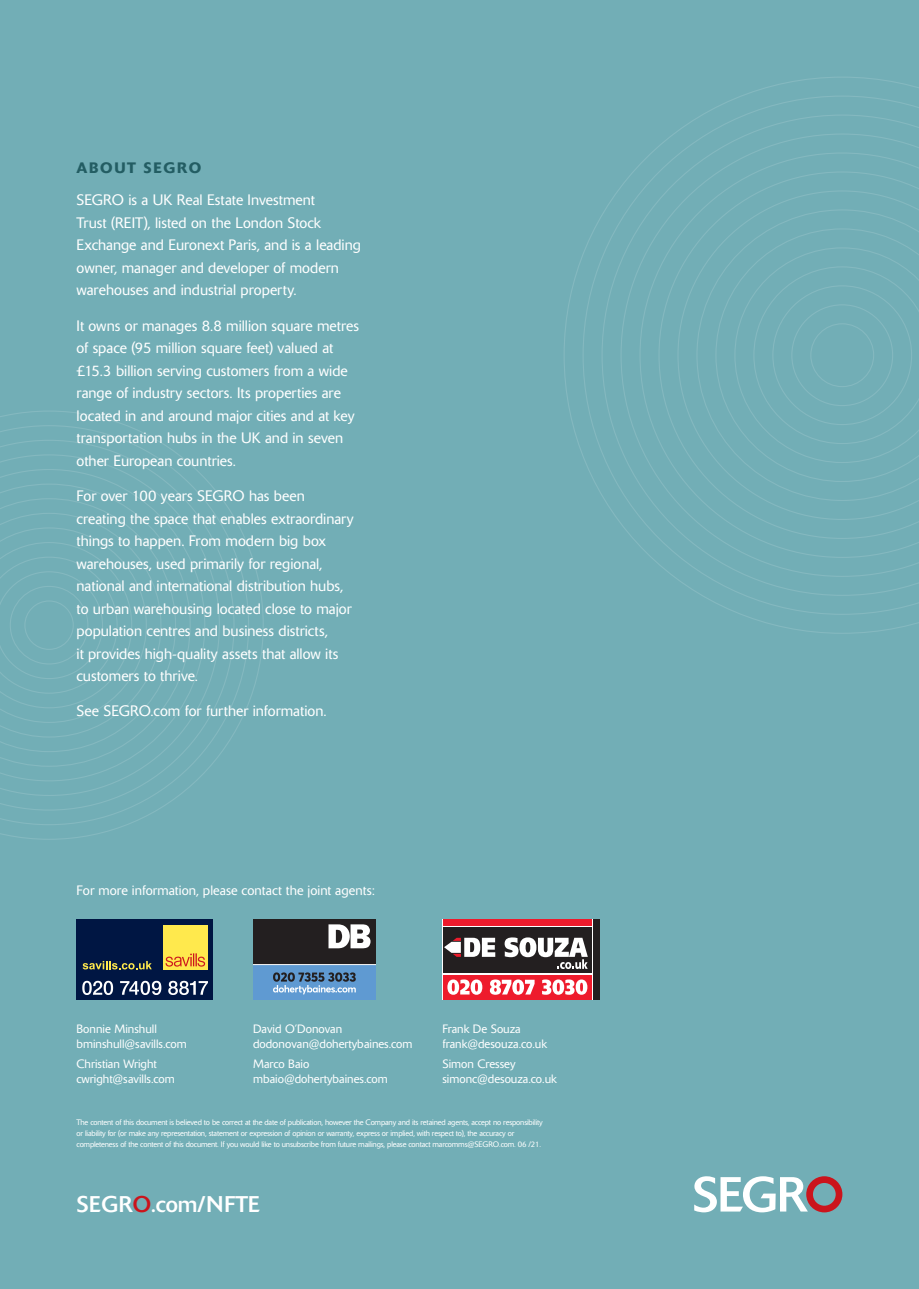
<style>
.page{position:relative;width:919px;height:1289px;background:#fff}
.page>*{position:absolute;margin:0;border:0;box-sizing:border-box;transform-origin:0 0}
.t1{font:22.5px "Delta BQ";letter-spacing:.02em;color:#fff}
.t2{font:300 15px/22.5px "Delta BQ";letter-spacing:.005em;color:#fff}
.t3{font:500 15px "Delta BQ";letter-spacing:.11em;color:#235d63}
.t4{font:300 13.5px "Delta BQ";letter-spacing:.005em;color:#fff}
.t5{font:300 12px/15px "Delta BQ";color:#fff}
.t6{font:300 7.8px/10.9px "Delta BQ";letter-spacing:-.02em;color:#fff}
.s1{color:#cb141c}
</style>
<div class="page">
<div style="left:0;top:0;width:918px;height:1288px;background:#72aeb6"></div>
<svg style="left:0;top:411px;width:264px;height:429px"></svg>
<div style="left:77px;top:919px;width:136px;height:80px;background:#001643"></div>
<div style="left:163px;top:924px;width:44px;height:45px;background:#ffe94d"></div>
<svg style="left:165px;top:953px;width:40px;height:13px"></svg>
<svg style="left:83px;top:960px;width:69px;height:9px"></svg>
<svg style="left:82px;top:980px;width:31px;height:15px"></svg>
<svg style="left:120px;top:980px;width:41px;height:15px"></svg>
<svg style="left:168px;top:980px;width:40px;height:15px"></svg>
<svg style="left:442px;top:919px;width:151px;height:80px"></svg>
<div style="left:443px;top:927px;width:148px;height:46px;background:#231f20"></div>
<div style="left:443px;top:975px;width:148px;height:24px;background:#ee1b2c"></div>
<div style="left:443px;top:919px;width:148px;height:6px;background:#ee1b2c"></div>
<div style="left:593px;top:919px;width:7px;height:80px;background:#231f20"></div>
<svg style="left:447px;top:979px;width:35px;height:15px"></svg>
<svg style="left:490px;top:979px;width:44px;height:15px"></svg>
<svg style="left:542px;top:979px;width:45px;height:15px"></svg>
<svg style="left:504px;top:937px;width:83px;height:32px"></svg>
<svg style="left:444px;top:937px;width:51px;height:19px"></svg>
<div style="left:253px;top:964px;width:123px;height:36px;background:#5f9ad2"></div>
<div style="left:253px;top:919px;width:123px;height:45px;background:#231f20"></div>
<svg style="left:328px;top:924px;width:42px;height:24px"></svg>
<hr style="left:253px;top:964px;width:123px;height:1px;background:#fff">
<svg style="left:273px;top:972px;width:83px;height:22px"></svg>
<svg style="left:694px;top:1176px;width:148px;height:36px"></svg>
<svg style="left:564px;top:77px;width:354px;height:557px"></svg>
<p class="t3" style="left:77px;top:158px;width:126px">ABOUT SEGRO</p>
<p class="t2" style="left:77px;top:189px;width:286px">SEGRO is a UK Real Estate Investment<br>Trust (REIT), listed on the London Stock Exchange and Euronext Paris, and is a leading owner, manager and developer of modern warehouses and industrial property.</p>
<p class="t2" style="left:77px;top:314px;width:284px">It owns or manages 8.8 million square metres of space (95 million square feet) valued at £15.3 billion serving customers from a wide range of industry sectors. Its properties are located in and around major cities and at key transportation hubs in the UK and in seven other European countries.</p>
<p class="t2" style="left:77px;top:484px;width:279px">For over 100 years SEGRO has been creating the space that enables extraordinary things to happen. From modern big box warehouses, used primarily for regional, national and international distribution hubs, to urban warehousing located close to major population centres and business districts,<br>it provides high-quality assets that allow its customers to thrive.</p>
<p class="t2" style="left:77px;top:700px;width:251px">See SEGRO.com for further information.</p>
<p class="t4" style="left:77px;top:882px;width:300px">For more information, please contact the joint agents:</p>
<p class="t5" style="left:77px;top:1021px;width:112px">Bonnie Minshull bminshull@savills.com</p>
<p class="t5" style="left:77px;top:1055px;width:100px">Christian Wright cwright@savills.com</p>
<p class="t5" style="left:253px;top:1021px;width:161px">David O’Donovan dodonovan@dohertybaines.com</p>
<p class="t5" style="left:253px;top:1055px;width:136px">Marco Baio mbaio@dohertybaines.com</p>
<p class="t5" style="left:442px;top:1021px;width:106px">Frank De Souza frank@desouza.co.uk</p>
<p class="t5" style="left:442px;top:1055px;width:116px">Simon Cressey simonc@desouza.co.uk</p>
<p class="t6" style="left:77px;top:1117px;width:467px">The content of this document is believed to be correct at the date of publication, however the Company and its retained agents, accept no responsibility or liability for (or make any representation, statement or expression of opinion or warranty, express or implied, with respect to), the accuracy or completeness of the content of this document. If you would like to unsubscribe from future mailings, please contact marcomms@SEGRO.com. 06 /21.</p>
<h1 class="t1" style="left:77px;top:1190px;width:185px">SEGR<span class="s1">O</span>.com/NFTE</h1>
</div>
